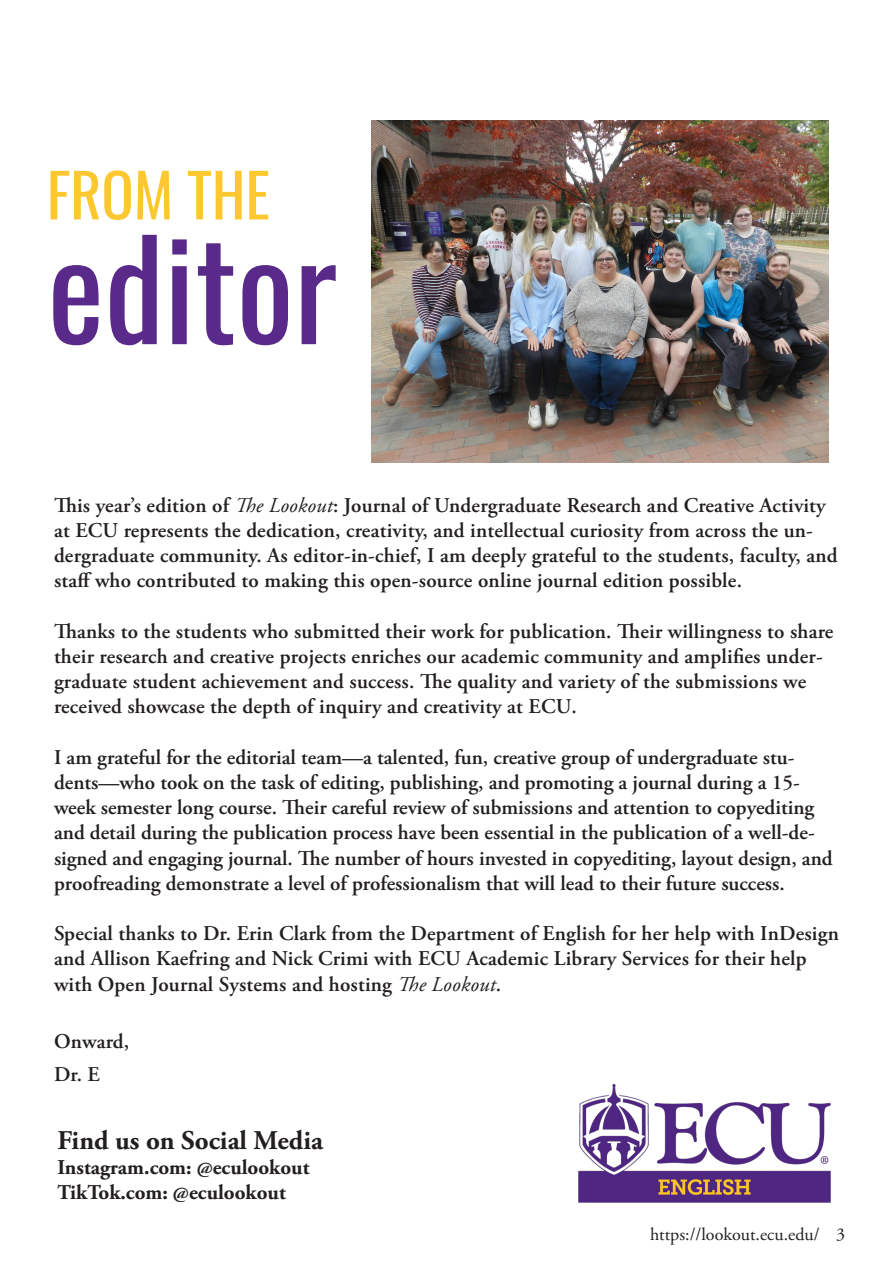
<style>
.page{position:relative;width:893px;height:1263px;background:#fff}
.page>*{position:absolute;margin:0;border:0;box-sizing:border-box;transform-origin:0 0}
.t1{font:135px "Oswald";color:#592a8a}
.t2{font:60px "Oswald";color:#fdc82f}
.t3{font:700 27px "Adobe Garamond Pro";color:#231f20}
.t4{font:600 21px/25.2px "Adobe Garamond Pro";letter-spacing:.01em;color:#231f20}
.t5{font:700 21px "Adobe Garamond Pro";color:#231f20}
.t6{font:18px "Adobe Garamond Pro";color:#231f20}
.s1{font-weight:400;font-style:italic}
</style>
<div class="page">
<img style="left:372px;top:121px;width:456px;height:342px">
<img style="left:578px;top:1084px;width:253px;height:119px">
<p class="t2" style="left:47px;top:142px;width:225px">FROM THE</p>
<p class="t1" style="left:48px;top:169px;width:291px">editor</p>
<p class="t4" style="left:54px;top:493px;width:785px">This year’s edition of <span class="s1">The Lookout</span>: Journal of Undergraduate Research and Creative Activity at ECU represents the dedication, creativity, and intellectual curiosity from across the un&shy;dergraduate community. As editor-in-chief, I am deeply grateful to the students, faculty, and staff who contributed to making this open-source online journal edition possible.</p>
<p class="t4" style="left:54px;top:619px;width:781px">Thanks to the students who submitted their work for publication. Their willingness to share their research and creative projects enriches our academic community and amplifies under&shy;graduate student achievement and success. The quality and variety of the submissions we received showcase the depth of inquiry and creativity at ECU.</p>
<p class="t4" style="left:54px;top:745px;width:780px">I am grateful for the editorial team—a talented, fun, creative group of undergraduate stu&shy;dents—who took on the task of editing, publishing, and promoting a journal during a 15- week semester long course. Their careful review of submissions and attention to copyediting and detail during the publication process have been essential in the publication of a well-de&shy;signed and engaging journal. The number of hours invested in copyediting, layout design, and proofreading demonstrate a level of professionalism that will lead to their future success.</p>
<p class="t4" style="left:54px;top:921px;width:786px">Special thanks to Dr. Erin Clark from the Department of English for her help with InDesign and Allison Kaefring and Nick Crimi with ECU Academic Library Services for their help with Open Journal Systems and hosting <span class="s1">The Lookout</span>.</p>
<p class="t4" style="left:54px;top:1029px;width:77px">Onward,</p>
<p class="t4" style="left:54px;top:1062px;width:47px">Dr. E</p>
<p class="t3" style="left:57px;top:1125px;width:267px">Find us on Social Media</p>
<p class="t5" style="left:57px;top:1155px;width:254px">Instagram.com: @eculookout</p>
<p class="t5" style="left:57px;top:1180px;width:230px">TikTok.com: @eculookout</p>
<p class="t6" style="left:650px;top:1223px;width:197px">https://lookout.ecu.edu/ 3</p>
</div>
